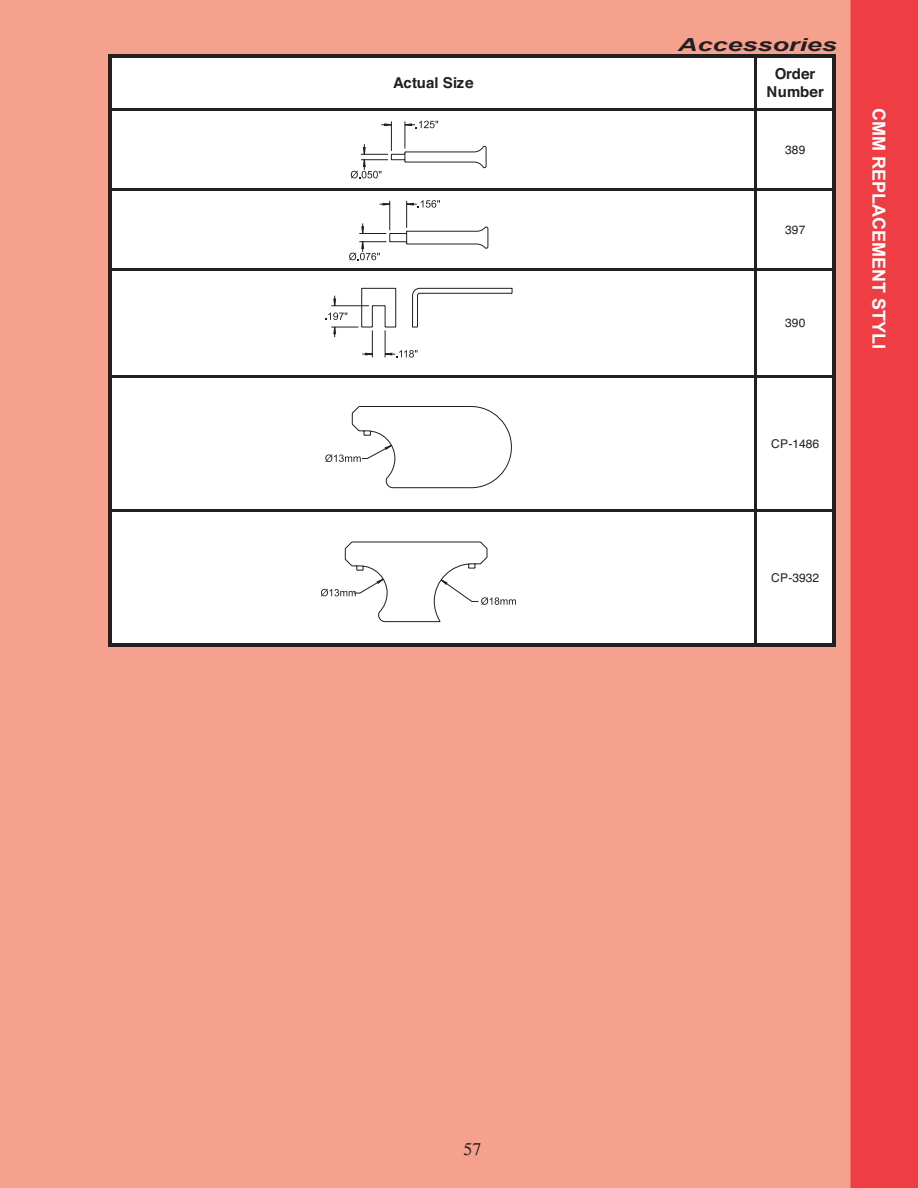
<style>
.page{position:relative;width:918px;height:1188px;background:#fff}
.page>*{position:absolute;margin:0;border:0;box-sizing:border-box;transform-origin:0 0}
.t1{font:700 18px "Arial";color:#fff}
.t2{font:italic 700 18px "Arial";color:#231f20;scale:1.5 1}
.t3{font:18px "Times";color:#231f20}
.t4{font:700 15px/18px "Helvetica";letter-spacing:.01em;color:#231f20;text-align:center}
.t5{font:12px "Helvetica";letter-spacing:.005em;color:#231f20}
</style>
<div class="page">
<div style="left:0;top:0;width:850px;height:1188px;background:#f6a08e"></div>
<div style="left:850px;top:0;width:68px;height:1188px;background:#ee3d43"></div>
<svg style="left:108px;top:54px;width:728px;height:593px"></svg>
<svg style="left:351px;top:121px;width:135px;height:58px"></svg>
<svg style="left:349px;top:200px;width:139px;height:60px"></svg>
<svg style="left:325px;top:288px;width:187px;height:70px"></svg>
<svg style="left:325px;top:406px;width:187px;height:82px"></svg>
<svg style="left:321px;top:542px;width:195px;height:80px"></svg>
<p class="t2" style="left:678px;top:33px;width:108px">Accessories</p>
<p class="t4" style="left:393px;top:73px;width:82px">Actual Size</p>
<p class="t4" style="left:766px;top:64px;width:59px">Order<br>Number</p>
<p class="t5" style="left:785px;top:139px;width:22px">389</p>
<p class="t5" style="left:785px;top:219px;width:22px">397</p>
<p class="t5" style="left:785px;top:313px;width:22px">390</p>
<h1 class="t1" style="left:891px;top:108px;width:243px;rotate:90deg">CMM REPLACEMENT STYLI</h1>
<p class="t5" style="left:771px;top:434px;width:49px">CP-1486</p>
<p class="t5" style="left:771px;top:568px;width:49px">CP-3932</p>
<h1 class="t3" style="left:464px;top:1139px;width:19px">57</h1>
</div>
